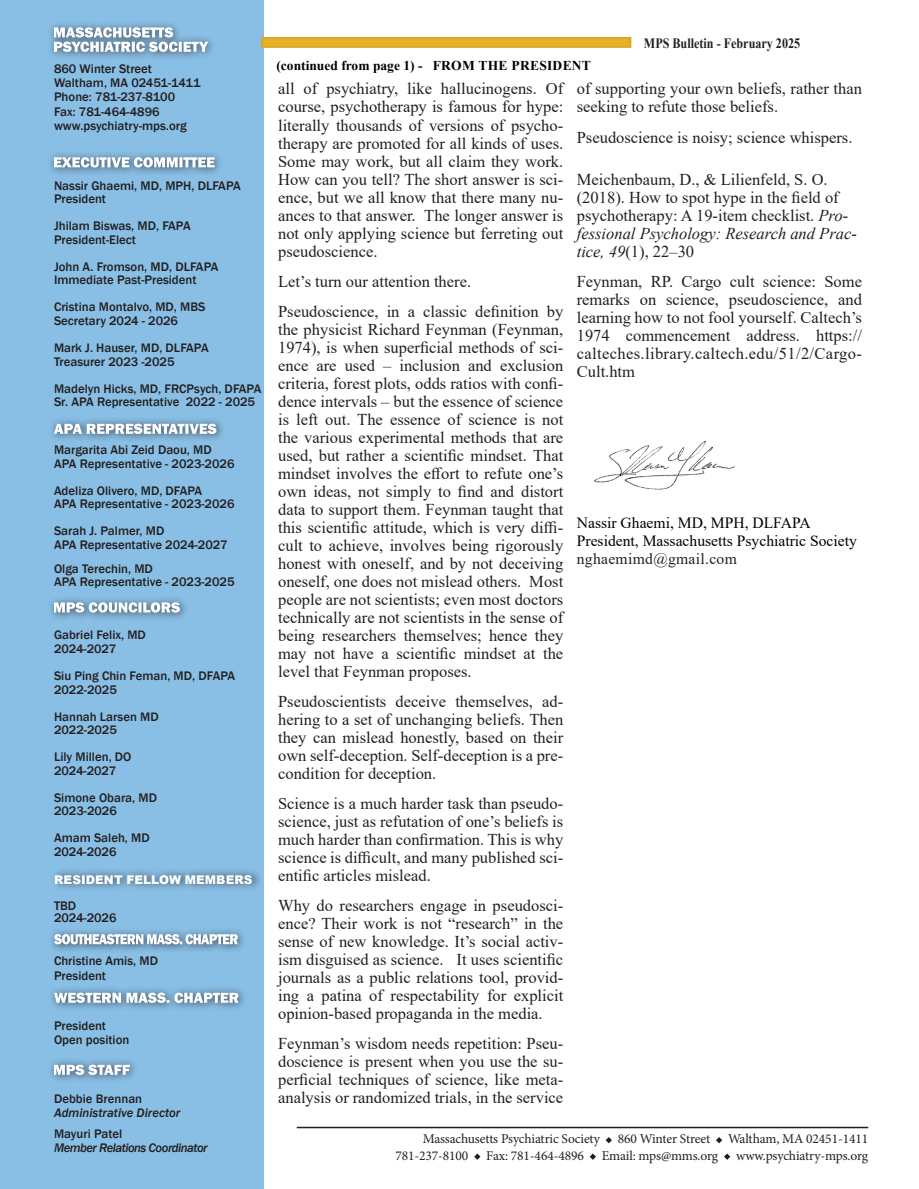
<style>
.page{position:relative;width:919px;height:1189px;background:#fff}
.page>*{position:absolute;margin:0;border:0;box-sizing:border-box;transform-origin:0 0}
.t1{font:16.5px/18px "Times New Roman";color:#231f20;text-align:justify}
.t2{font:15.6px/18px "Times New Roman";color:#000}
.t3{font:700 14.25px "Times New Roman";color:#231f20;scale:.85 1}
.t4{font:13.5px "Minion Pro";letter-spacing:-.01em;color:#231f20}
.t5{font:700 13.5px "Times New Roman";color:#000}
.t6{font:500 12.75px/13.5px "Franklin Gothic";color:#231f20}
.t7{font:italic 500 12.75px "Franklin Gothic";letter-spacing:-.04em;color:#231f20}
.t8{font:italic 500 12.75px "Franklin Gothic";color:#231f20}
.t9{font:500 12.6px "Franklin Gothic";color:#231f20}
.t10{font:900 12px "Arial";letter-spacing:.005em;color:#fff}
.s1{font-style:italic}
.s2{color:#231f20}
</style>
<div class="page">
<div style="left:0;top:0;width:263px;height:1188px;background:#89bfe5"></div>
<hr style="left:296px;top:1126px;width:571px;height:1px;background:#231f20">
<svg style="left:605px;top:1137px;width:6px;height:5px"></svg>
<svg style="left:716px;top:1137px;width:6px;height:5px"></svg>
<svg style="left:474px;top:1153px;width:6px;height:6px"></svg>
<svg style="left:589px;top:1153px;width:6px;height:6px"></svg>
<svg style="left:724px;top:1153px;width:6px;height:6px"></svg>
<div style="left:261px;top:37px;width:370px;height:11px;background:#e6b029;border:2px solid #d6a719"></div>
<div style="left:47px;top:21px;width:135px;height:26px;background:#231f20;opacity:.75"></div>
<div style="left:47px;top:35px;width:169px;height:26px;background:#231f20;opacity:.75"></div>
<svg style="left:54px;top:27px;width:154px;height:25px;background:#acc2d3"></svg>
<div style="left:47px;top:150px;width:176px;height:26px;background:#231f20;opacity:.75"></div>
<svg style="left:54px;top:157px;width:160px;height:10px;background:#c2d0db"></svg>
<div style="left:48px;top:417px;width:177px;height:26px;background:#231f20;opacity:.75"></div>
<svg style="left:54px;top:423px;width:162px;height:11px;background:#bdcdd8"></svg>
<div style="left:47px;top:595px;width:141px;height:26px;background:#231f20;opacity:.75"></div>
<svg style="left:54px;top:602px;width:126px;height:10px"></svg>
<div style="left:51px;top:866px;width:212px;height:25px;background:#231f20;opacity:.75"></div>
<div style="left:47px;top:927px;width:200px;height:26px;background:#231f20;opacity:.75"></div>
<svg style="left:54px;top:933px;width:184px;height:11px;background:#c0cfdb"></svg>
<div style="left:48px;top:985px;width:199px;height:26px;background:#231f20;opacity:.75"></div>
<svg style="left:54px;top:992px;width:184px;height:10px;background:#bdceda"></svg>
<div style="left:47px;top:1057px;width:92px;height:26px;background:#231f20;opacity:.75"></div>
<svg style="left:54px;top:1064px;width:76px;height:10px"></svg>
<img style="left:594px;top:441px;width:142px;height:49px">
<p class="t6" style="left:54px;top:62px;width:99px">860 Winter Street</p>
<p class="t6" style="left:54px;top:76px;width:148px">Waltham, MA 02451-1411</p>
<p class="t6" style="left:54px;top:90px;width:123px">Phone: 781-237-8100</p>
<p class="t6" style="left:54px;top:104px;width:134px;line-height:14.2px">Fax: 781-464-4896 www.psychiatry-mps.org</p>
<p class="t6" style="left:54px;top:179px;width:188px">Nassir Ghaemi, MD, MPH, DLFAPA</p>
<p class="t6" style="left:54px;top:192px;width:54px">President</p>
<p class="t6" style="left:54px;top:219px;width:138px">Jhilam Biswas, MD, FAPA<br>President-Elect</p>
<p class="t6" style="left:54px;top:260px;width:166px">John A. Fromson, MD, DLFAPA<br>Immediate Past-President</p>
<p class="t6" style="left:54px;top:300px;width:153px">Cristina Montalvo, MD, MBS</p>
<p class="t6" style="left:54px;top:314px;width:125px">Secretary 2024 - 2026</p>
<p class="t9" style="left:54px;top:340px;width:156px">Mark J. Hauser, MD, DLFAPA</p>
<p class="t6" style="left:54px;top:354px;width:122px">Treasurer 2023 -2025</p>
<p class="t6" style="left:54px;top:381px;width:209px">Madelyn Hicks, MD, FRCPsych, DFAPA<br>Sr. APA Representative 2022 - 2025</p>
<p class="t6" style="left:54px;top:443px;width:159px">Margarita Abi Zeid Daou, MD</p>
<p class="t6" style="left:54px;top:456px;width:182px">APA Representative - 2023-2026</p>
<p class="t6" style="left:54px;top:483px;width:150px">Adeliza Olivero, MD, DFAPA</p>
<p class="t6" style="left:54px;top:497px;width:182px">APA Representative - 2023-2026</p>
<p class="t6" style="left:54px;top:524px;width:112px">Sarah J. Palmer, MD</p>
<p class="t6" style="left:54px;top:537px;width:175px">APA Representative 2024-2027</p>
<p class="t6" style="left:54px;top:561px;width:100px">Olga Terechin, MD</p>
<p class="t6" style="left:54px;top:575px;width:182px">APA Representative - 2023-2025</p>
<p class="t9" style="left:54px;top:627px;width:93px">Gabriel Felix, MD</p>
<p class="t9" style="left:54px;top:640px;width:64px">2024-2027</p>
<p class="t6" style="left:54px;top:669px;width:182px">Siu Ping Chin Feman, MD, DFAPA</p>
<p class="t6" style="left:54px;top:682px;width:64px">2022-2025</p>
<p class="t9" style="left:54px;top:708px;width:106px">Hannah Larsen MD</p>
<p class="t9" style="left:54px;top:721px;width:64px">2022-2025</p>
<p class="t6" style="left:54px;top:750px;width:79px">Lily Millen, DO</p>
<p class="t6" style="left:54px;top:763px;width:64px">2024-2027</p>
<p class="t6" style="left:54px;top:790px;width:104px">Simone Obara, MD</p>
<p class="t9" style="left:54px;top:802px;width:64px">2023-2026</p>
<p class="t6" style="left:54px;top:831px;width:97px">Amam Saleh, MD</p>
<p class="t6" style="left:54px;top:844px;width:64px">2024-2026</p>
<p class="t10" style="left:54px;top:870px;width:200px">RESIDENT FELLOW MEMBERS</p>
<p class="t6" style="left:54px;top:899px;width:24px">TBD</p>
<p class="t6" style="left:54px;top:911px;width:64px">2024-2026</p>
<p class="t6" style="left:54px;top:954px;width:105px">Christine Amis, MD</p>
<p class="t6" style="left:54px;top:968px;width:54px">President</p>
<p class="t6" style="left:54px;top:1018px;width:77px;line-height:14.2px">President<br>Open position</p>
<p class="t6" style="left:54px;top:1091px;width:90px">Debbie Brennan</p>
<p class="t8" style="left:54px;top:1104px;width:128px">Administrative Director</p>
<p class="t6" style="left:54px;top:1126px;width:70px">Mayuri Patel</p>
<p class="t7" style="left:54px;top:1139px;width:155px">Member Relations Coordinator</p>
<p class="t5" style="left:276px;top:55px;width:316px">(continued from page 1) - FROM THE PRESIDENT</p>
<p class="t3" style="left:643px;top:33px;width:185px">MPS Bulletin - February 2025</p>
<p class="t1" style="left:278px;top:79px;width:286px">all of psychiatry, like hallucinogens. Of course, psychotherapy is famous for hype: literally thousands of versions of psycho&shy;therapy are promoted for all kinds of uses.<br>Some may work, but all claim they work.<br>How can you tell? The short answer is sci&shy;ence, but we all know that there many nu&shy;ances to that answer. The longer answer is not only applying science but ferreting out pseudoscience.</p>
<p class="t1" style="left:278px;top:271px;width:194px">Let’s turn our attention there.</p>
<p class="t1" style="left:278px;top:301px;width:286px">Pseudoscience, in a classic definition by the physicist Richard Feynman (Feynman, 1974), is when superficial methods of sci&shy;ence are used – inclusion and exclusion criteria, forest plots, odds ratios with confi&shy;dence intervals – but the essence of science is left out. The essence of science is not the various experimental methods that are used, but rather a scientific mindset. That mindset involves the effort to refute one’s own ideas, not simply to find and distort data to support them. Feynman taught that this scientific attitude, which is very diffi&shy;cult to achieve, involves being rigorously honest with oneself, and by not deceiving oneself, one does not mislead others. Most people are not scientists; even most doctors technically are not scientists in the sense of being researchers themselves; hence they may not have a scientific mindset at the level that Feynman proposes.</p>
<p class="t1" style="left:278px;top:691px;width:286px">Pseudoscientists deceive themselves, ad&shy;hering to a set of unchanging beliefs. Then they can mislead honestly, based on their own self-deception. Self-deception is a pre&shy;condition for deception.</p>
<p class="t1" style="left:278px;top:793px;width:286px">Science is a much harder task than pseudo&shy;science, just as refutation of one’s beliefs is much harder than confirmation. This is why science is difficult, and many published sci&shy;entific articles mislead.</p>
<p class="t1" style="left:278px;top:895px;width:286px">Why do researchers engage in pseudosci&shy;ence? Their work is not “research” in the sense of new knowledge. It’s social activ&shy;ism disguised as science. It uses scientific journals as a public relations tool, provid&shy;ing a patina of respectability for explicit opinion-based propaganda in the media.</p>
<p class="t1" style="left:278px;top:1033px;width:286px">Feynman’s wisdom needs repetition: Pseu&shy;doscience is present when you use the su&shy;perficial techniques of science, like meta&shy;analysis or randomized trials, in the service</p>
<p class="t1" style="left:576px;top:79px;width:286px">of supporting your own beliefs, rather than seeking to refute those beliefs.</p>
<p class="t1" style="left:576px;top:127px;width:277px">Pseudoscience is noisy; science whispers.</p>
<p class="t1" style="left:576px;top:170px;width:281px;text-align:left">Meichenbaum, D., &amp; Lilienfeld, S. O. (2018). How to spot hype in the field of psychotherapy: A 19-item checklist. <span class="s1">Pro&shy;fessional Psychology: Research and Prac&shy;tice, 49</span>(1), 22–30</p>
<p class="t1" style="left:576px;top:272px;width:286px">Feynman, RP. Cargo cult science: Some remarks on science, pseudoscience, and learning how to not fool yourself. Caltech’s 1974 commencement address. https:// calteches.library.caltech.edu/51/2/Cargo-Cult.htm</p>
<p class="t2" style="left:576px;top:512px;width:235px">Nassir Ghaemi, MD, MPH, DLFAPA</p>
<p class="t2" style="left:576px;top:530px;width:281px">President, Massachusetts Psychiatric Society <span class="s2">nghaemimd@gmail.com</span></p>
<p class="t4" style="left:422px;top:1129px;width:178px">Massachusetts Psychiatric Society</p>
<p class="t4" style="left:617px;top:1129px;width:94px">860 Winter Street</p>
<p class="t4" style="left:727px;top:1129px;width:142px">Waltham, MA 02451-1411</p>
<p class="t4" style="left:395px;top:1146px;width:74px">781-237-8100</p>
<p class="t4" style="left:486px;top:1146px;width:99px">Fax: 781-464-4896</p>
<p class="t4" style="left:601px;top:1146px;width:118px">Email: mps@mms.org</p>
<p class="t4" style="left:735px;top:1146px;width:134px">www.psychiatry-mps.org</p>
</div>
